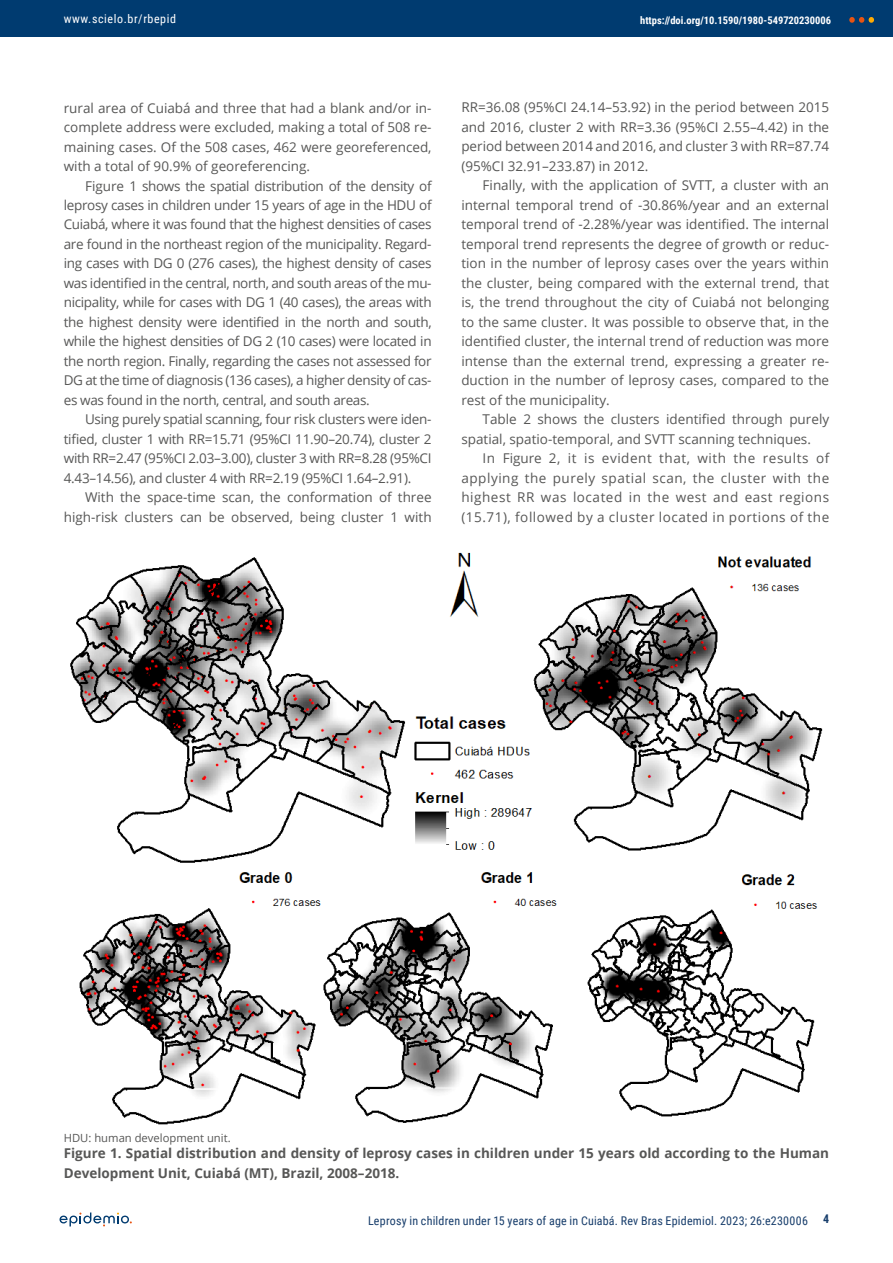
<style>
.page{position:relative;width:893px;height:1263px;background:#fff}
.page>*{position:absolute;margin:0;border:0;box-sizing:border-box;transform-origin:0 0}
.t1{font:13.5px/19.5px "Open Sans";color:#575756;text-align:justify}
.t2{font:700 13.5px/19.5px "Open Sans";color:#575756}
.t3{font:12px "Roboto Condensed";letter-spacing:.015em;color:#173d6b}
.t4{font:12px "Roboto Condensed";letter-spacing:.05em;color:#fff}
.t5{font:700 12px "Roboto Condensed";color:#173d6b}
.t6{font:11.25px "Open Sans";color:#575756}
.t7{font:700 10.5px "Roboto Condensed";color:#fff}
</style>
<div class="page">
<div style="left:0;top:0;width:893px;height:36px;background:#003b70"></div>
<svg style="left:849px;top:17px;width:25px;height:6px"></svg>
<svg style="left:60px;top:1212px;width:72px;height:14px"></svg>
<img style="left:70px;top:552px;width:753px;height:573px">
<p class="t4" style="left:64px;top:10px;width:114px">www.scielo.br/rbepid</p>
<p class="t7" style="left:640px;top:12px;width:192px">https://doi.org/10.1590/1980-549720230006</p>
<p class="t1" style="left:64px;top:98px;width:369px">rural area of Cuiabá and three that had a blank and/or in&shy;complete address were excluded, making a total of 508 re&shy;maining cases. Of the 508 cases, 462 were georeferenced, with a total of 90.9% of georeferencing.</p>
<p class="t1" style="left:64px;top:175px;width:369px;text-indent:21px">Figure 1 shows the spatial distribution of the density of leprosy cases in children under 15 years of age in the HDU of Cuiabá, where it was found that the highest densities of cases are found in the northeast region of the municipality. Regard&shy;ing cases with DG 0 (276 cases), the highest density of cases was identified in the central, north, and south areas of the mu&shy;nicipality, while for cases with DG 1 (40 cases), the areas with the highest density were identified in the north and south, while the highest densities of DG 2 (10 cases) were located in the north region. Finally, regarding the cases not assessed for DG at the time of diagnosis (136 cases), a higher density of cas&shy;es was found in the north, central, and south areas.</p>
<p class="t1" style="left:64px;top:409px;width:369px;text-indent:21px">Using purely spatial scanning, four risk clusters were iden&shy;tified, cluster 1 with RR=15.71 (95%CI 11.90–20.74), cluster 2 with RR=2.47 (95%CI 2.03–3.00), cluster 3 with RR=8.28 (95%CI 4.43–14.56), and cluster 4 with RR=2.19 (95%CI 1.64–2.91).</p>
<p class="t1" style="left:64px;top:487px;width:369px;text-align:right">With the space-time scan, the conformation of three high-risk clusters can be observed, being cluster 1 with</p>
<p class="t1" style="left:461px;top:97px;width:369px">RR=36.08 (95%CI 24.14–53.92) in the period between 2015 and 2016, cluster 2 with RR=3.36 (95%CI 2.55–4.42) in the period between 2014 and 2016, and cluster 3 with RR=87.74 (95%CI 32.91–233.87) in 2012.</p>
<p class="t1" style="left:461px;top:175px;width:369px;text-indent:21px">Finally, with the application of SVTT, a cluster with an internal temporal trend of -30.86%/year and an external temporal trend of -2.28%/year was identified. The internal temporal trend represents the degree of growth or reduc&shy;tion in the number of leprosy cases over the years within the cluster, being compared with the external trend, that is, the trend throughout the city of Cuiabá not belonging to the same cluster. It was possible to observe that, in the identified cluster, the internal trend of reduction was more intense than the external trend, expressing a greater re&shy;duction in the number of leprosy cases, compared to the rest of the municipality.</p>
<p class="t1" style="left:461px;top:409px;width:369px;text-indent:21px">Table 2 shows the clusters identified through purely spatial, spatio-temporal, and SVTT scanning techniques.</p>
<p class="t1" style="left:461px;top:448px;width:369px;text-indent:21px">In Figure 2, it is evident that, with the results of applying the purely spatial scan, the cluster with the highest RR was located in the west and east regions (15.71), followed by a cluster located in portions of the</p>
<p class="t6" style="left:64px;top:1130px;width:168px">HDU: human development unit.</p>
<p class="t2" style="left:64px;top:1143px;width:767px">Figure 1. Spatial distribution and density of leprosy cases in children under 15 years old according to the Human<br>Development Unit, Cuiabá (MT), Brazil, 2008–2018.</p>
<p class="t3" style="left:368px;top:1212px;width:441px">Leprosy in children under 15 years of age in Cuiabá. Rev Bras Epidemiol. 2023; 26:e230006</p>
<p class="t5" style="left:823px;top:1211px;width:8px">4</p>
</div>
